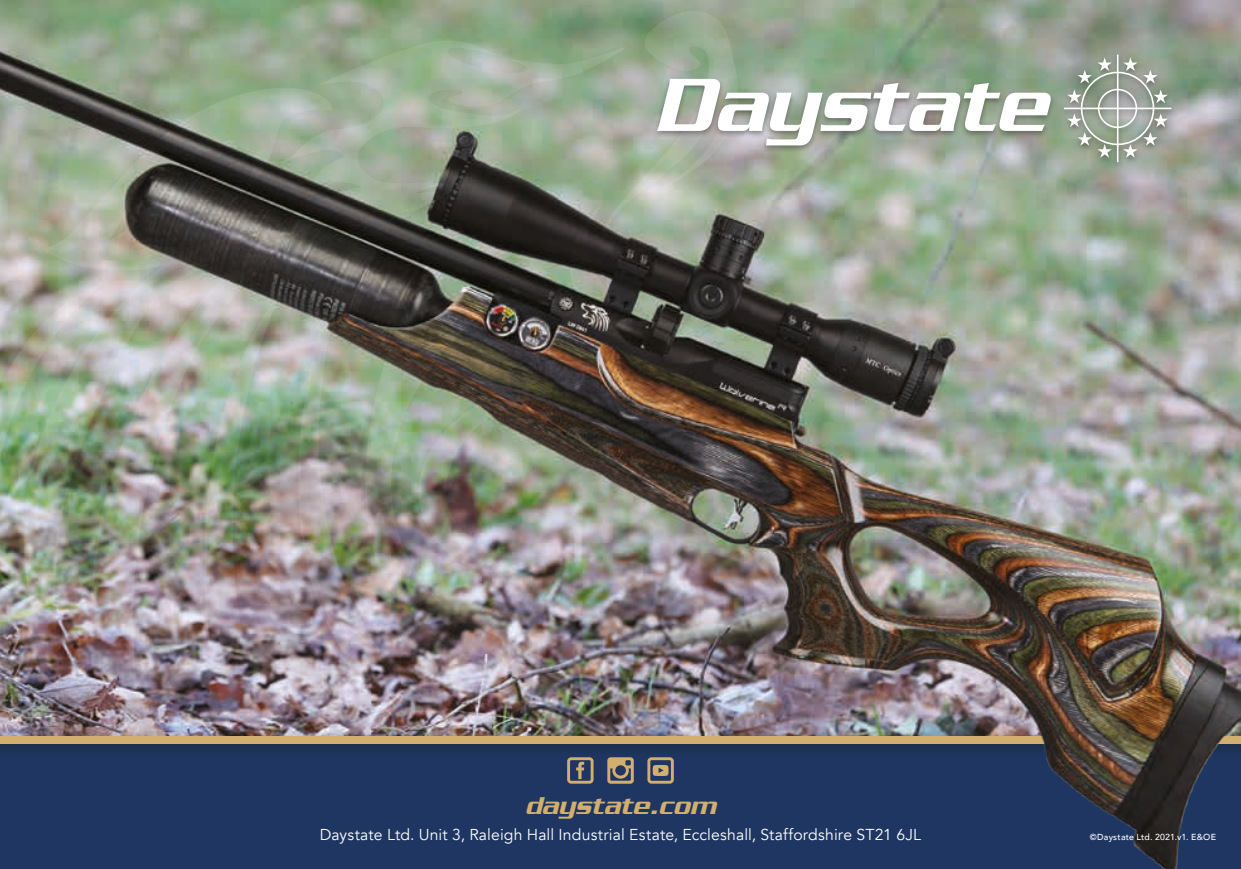
<style>
.page{position:relative;width:1241px;height:869px;background:#fff}
.page>*{position:absolute;margin:0;border:0;box-sizing:border-box;transform-origin:0 0}
.t1{font:italic 500 26.25px "Serpentine";color:#d2ae6f}
.t2{font:italic 500 20.65px "Serpentine";color:#fff}
.t3{font:15.75px "Avenir";letter-spacing:.01em;color:#fff}
.t4{font:500 8.75px "Avenir";letter-spacing:.02em;color:#fff}
</style>
<div class="page">
<img style="left:0;top:0;width:1240px;height:729px">
<img style="left:0;top:10px;width:738px;height:719px">
<img style="left:90px;top:40px;width:535px;height:689px">
<img style="left:24px;top:88px;width:309px;height:610px">
<img style="left:204px;top:292px;width:193px;height:437px">
<img style="left:417px;top:206px;width:279px;height:366px">
<img style="left:365px;top:271px;width:197px;height:391px">
<img style="left:0;top:280px;width:106px;height:216px">
<div style="left:0;top:742px;width:1240px;height:126px;background:#1e3661"></div>
<div style="left:0;top:729px;width:1240px;height:28px;background:#1d1d1b;opacity:.5"></div>
<div style="left:0;top:736px;width:1240px;height:7px;background:#d2ae6f"></div>
<div style="left:647px;top:756px;width:26px;height:27px;border:3px solid #d2ae6f;border-radius:3px"></div>
<svg style="left:652px;top:765px;width:16px;height:10px"></svg>
<div style="left:567px;top:756px;width:26px;height:27px;border:3px solid #d2ae6f;border-radius:3px"></div>
<svg style="left:576px;top:761px;width:8px;height:17px"></svg>
<svg style="left:607px;top:756px;width:26px;height:27px"></svg>
<div style="left:651px;top:52px;width:525px;height:117px;background:#1d1d1b;opacity:.4"></div>
<svg style="left:602px;top:10px;width:449px;height:223px;background:#a4b19f"></svg>
<svg style="left:1063px;top:55px;width:108px;height:107px;background:#a2ab9f"></svg>
<img style="left:874px;top:734px;width:366px;height:134px">
<h1 class="t1" style="left:525px;top:790px;width:192px">daystate.com</h1>
<h2 class="t2" style="left:545px;top:815px;width:151px">daystate.com</h2>
<p class="t3" style="left:320px;top:824px;width:603px">Daystate Ltd. Unit 3, Raleigh Hall Industrial Estate, Eccleshall, Staffordshire ST21 6JL</p>
<p class="t4" style="left:1089px;top:829px;width:128px">©Daystate Ltd. 2021.v1. E&amp;OE</p>
</div>
